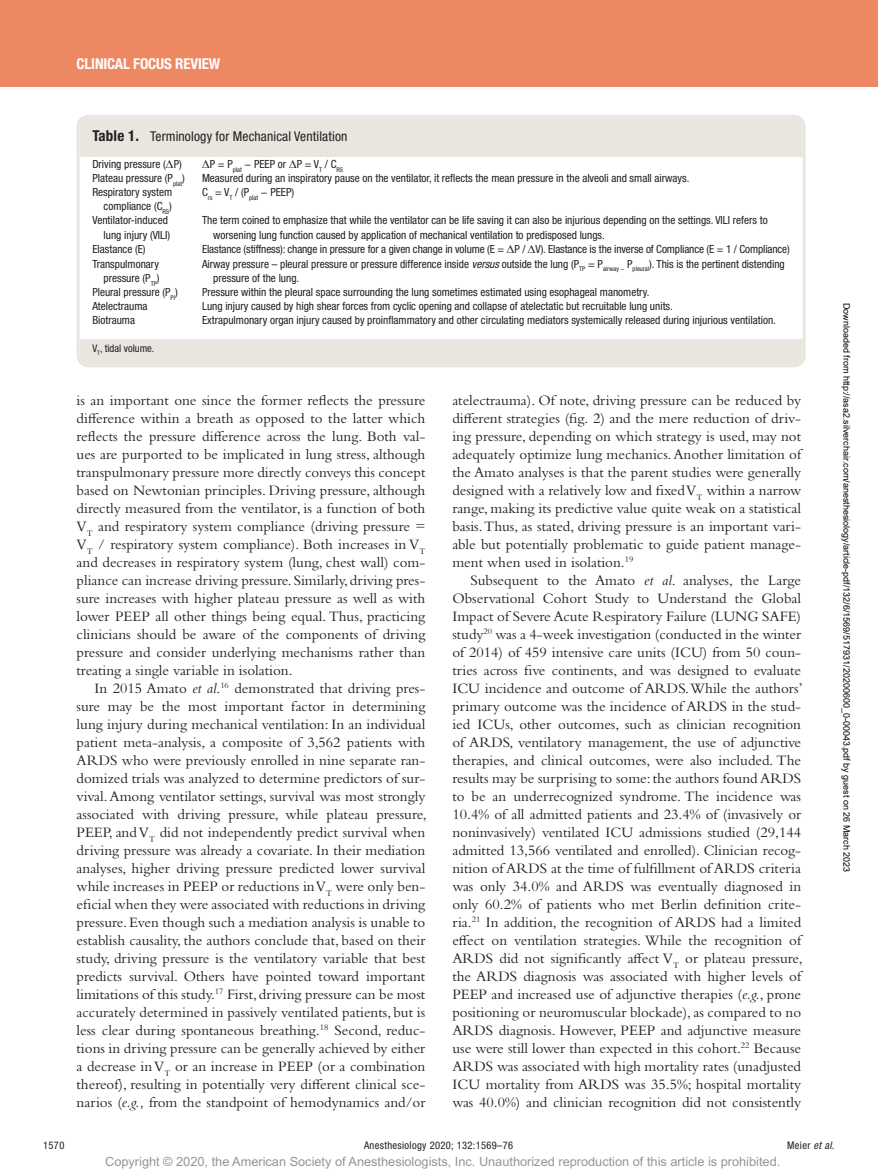
<style>
.page{position:relative;width:878px;height:1175px;background:#fff}
.page>*{position:absolute;margin:0;border:0;box-sizing:border-box;transform-origin:0 0}
.t1{font:15px/18px "Bembo Std";color:#231f20;text-align:justify}
.t2{font:700 condensed 15px "Helvetica Neue LT Std";letter-spacing:-.01em;color:#fff}
.t3{font:condensed 13.5px "Helvetica Neue LT Std";letter-spacing:.01em;color:#231f20}
.t4{font:12.75px "Arial MT Std";color:#939598}
.t5{font:condensed 11.25px/14.2px "Helvetica Neue LT Std";color:#231f20;text-align:right}
.t6{font:condensed 10.5px "Helvetica Neue LT Std";letter-spacing:.03em;color:#231f20}
.t7{font:condensed 10.5px "Helvetica Neue LT Std";color:#231f20}
.t8{font:9px "Arial";color:#000}
.s1{font-weight:700;font-size:15px}
.s2{font-family:"Gandhari Unicode";font-stretch:normal}
.s3{font-style:italic}
</style>
<div class="page">
<div style="left:0;top:0;width:878px;height:86px;background:#ed8862"></div>
<div style="left:80px;top:118px;width:722px;height:38px;background:#e9e6df"></div>
<div style="left:80px;top:340px;width:722px;height:24px;background:#e9e6df"></div>
<div style="left:77px;top:115px;width:728px;height:252px;border:3px solid #e9e6df;border-radius:11px"></div>
<p class="t2" style="left:77px;top:54px;width:145px">CLINICAL FOCUS REVIEW</p>
<p class="t3" style="left:92px;top:129px;width:256px"><span class="s1">Table 1.</span> Terminology for Mechanical Ventilation</p>
<p class="t5" style="left:92px;top:157px;width:91px">Driving pressure (<span class="s2">Δ</span>P)</p>
<p class="t5" style="left:202px;top:157px;width:143px"><span class="s2">Δ</span>P = P<sub>plat</sub> − PEEP or <span class="s2">Δ</span>P = V<sub>T</sub> / C<sub>RS</sub></p>
<p class="t5" style="left:92px;top:171px;width:94px">Plateau pressure (P<sub>plat</sub>)</p>
<p class="t5" style="left:202px;top:171px;width:489px">Measured during an inspiratory pause on the ventilator, it reflects the mean pressure in the alveoli and small airways.</p>
<p class="t5" style="left:92px;top:185px;width:81px">Respiratory system compliance (C<sub>RS</sub>)</p>
<p class="t5" style="left:202px;top:185px;width:94px">C<sub>rs</sub> = V<sub>T</sub> / (P<sub>plat</sub> − PEEP)</p>
<p class="t5" style="left:92px;top:213px;width:79px">Ventilator-induced lung injury (VILI)</p>
<p class="t5" style="left:213px;top:213px;width:556px;text-align:left;text-indent:-11px">The term coined to emphasize that while the ventilator can be life saving it can also be injurious depending on the settings. VILI refers to worsening lung function caused by application of mechanical ventilation to predisposed lungs.</p>
<p class="t5" style="left:92px;top:241px;width:55px">Elastance (E)</p>
<p class="t5" style="left:202px;top:242px;width:589px">Elastance (stiffness): change in pressure for a given change in volume (E = <span class="s2">Δ</span>P / <span class="s2">Δ</span>V). Elastance is the inverse of Compliance (E = 1 / Compliance)</p>
<p class="t5" style="left:92px;top:256px;width:69px">Transpulmonary pressure (P<sub>TP</sub>)</p>
<p class="t5" style="left:213px;top:256px;width:573px;text-align:left;text-indent:-11px">Airway pressure – pleural pressure or pressure difference inside <span class="s3">versus</span> outside the lung (P<sub>TP</sub> = P<sub>airway</sub> <sub>−</sub> P<sub>pleural</sub>). This is the pertinent distending pressure of the lung.</p>
<p class="t5" style="left:92px;top:285px;width:87px">Pleural pressure (P<sub>Pl</sub>)</p>
<p class="t5" style="left:202px;top:285px;width:449px">Pressure within the pleural space surrounding the lung sometimes estimated using esophageal manometry.</p>
<p class="t5" style="left:92px;top:299px;width:57px">Atelectrauma</p>
<p class="t5" style="left:202px;top:299px;width:472px">Lung injury caused by high shear forces from cyclic opening and collapse of atelectatic but recruitable lung units.</p>
<p class="t5" style="left:92px;top:313px;width:44px">Biotrauma</p>
<p class="t5" style="left:202px;top:313px;width:575px">Extrapulmonary organ injury caused by proinflammatory and other circulating mediators systemically released during injurious ventilation.</p>
<p class="t7" style="left:92px;top:342px;width:64px">V<sub>T</sub>, tidal volume.</p>
<p class="t1" style="left:77px;top:390px;width:350px">is an important one since the former reflects the pressure difference within a breath as opposed to the latter which reflects the pressure difference across the lung. Both val&shy;ues are purported to be implicated in lung stress, although transpulmonary pressure more directly conveys this concept based on Newtonian principles. Driving pressure, although directly measured from the ventilator, is a function of both V<sub>T</sub> and respiratory system compliance (driving pressure = V<sub>T</sub> / respiratory system compliance). Both increases in V<sub>T </sub>and decreases in respiratory system (lung, chest wall) com&shy;pliance can increase driving pressure. Similarly, driving pres&shy;sure increases with higher plateau pressure as well as with lower PEEP all other things being equal. Thus, practicing clinicians should be aware of the components of driving pressure and consider underlying mechanisms rather than treating a single variable in isolation.</p>
<p class="t1" style="left:77px;top:678px;width:352px;text-indent:18px">In 2015 Amato <span class="s3">et al</span>.<sup>16</sup> demonstrated that driving pres&shy;sure may be the most important factor in determining lung injury during mechanical ventilation: In an individual patient meta-analysis, a composite of 3,562 patients with ARDS who were previously enrolled in nine separate ran&shy;domized trials was analyzed to determine predictors of sur&shy;vival. Among ventilator settings, survival was most strongly associated with driving pressure, while plateau pressure, PEEP, and V<sub>T</sub> did not independently predict survival when driving pressure was already a covariate. In their mediation analyses, higher driving pressure predicted lower survival while increases in PEEP or reductions in V<sub>T</sub> were only ben&shy;eficial when they were associated with reductions in driving pressure. Even though such a mediation analysis is unable to establish causality, the authors conclude that, based on their study, driving pressure is the ventilatory variable that best predicts survival. Others have pointed toward important limitations of this study.<sup>17</sup> First, driving pressure can be most accurately determined in passively ventilated patients, but is less clear during spontaneous breathing.<sup>18</sup> Second, reduc&shy;tions in driving pressure can be generally achieved by either a decrease in V<sub>T</sub> or an increase in PEEP (or a combination thereof), resulting in potentially very different clinical sce&shy;narios (<span class="s3">e.g.,</span> from the standpoint of hemodynamics and/or</p>
<p class="t1" style="left:452px;top:390px;width:350px">atelectrauma). Of note, driving pressure can be reduced by different strategies (fig. 2) and the mere reduction of driv&shy;ing pressure, depending on which strategy is used, may not adequately optimize lung mechanics. Another limitation of the Amato analyses is that the parent studies were generally designed with a relatively low and fixed V<sub>T</sub> within a narrow range, making its predictive value quite weak on a statistical basis. Thus, as stated, driving pressure is an important vari&shy;able but potentially problematic to guide patient manage&shy;ment when used in isolation.<sup>19</sup></p>
<p class="t1" style="left:452px;top:570px;width:352px;text-indent:18px">Subsequent to the Amato <span class="s3">et al</span>. analyses, the Large Observational Cohort Study to Understand the Global Impact of Severe Acute Respiratory Failure (LUNG SAFE) study<sup>20</sup> was a 4-week investigation (conducted in the winter of 2014) of 459 intensive care units (ICU) from 50 coun&shy;tries across five continents, and was designed to evaluate ICU incidence and outcome of ARDS. While the authors’ primary outcome was the incidence of ARDS in the stud&shy;ied ICUs, other outcomes, such as clinician recognition of ARDS, ventilatory management, the use of adjunctive therapies, and clinical outcomes, were also included. The results may be surprising to some: the authors found ARDS to be an underrecognized syndrome. The incidence was 10.4% of all admitted patients and 23.4% of (invasively or noninvasively) ventilated ICU admissions studied (29,144 admitted 13,566 ventilated and enrolled). Clinician recog&shy;nition of ARDS at the time of fulfillment of ARDS criteria was only 34.0% and ARDS was eventually diagnosed in only 60.2% of patients who met Berlin definition crite&shy;ria.<sup>21</sup> In addition, the recognition of ARDS had a limited effect on ventilation strategies. While the recognition of ARDS did not significantly affect V<sub>T</sub> or plateau pressure, the ARDS diagnosis was associated with higher levels of PEEP and increased use of adjunctive therapies (<span class="s3">e.g.</span>, prone positioning or neuromuscular blockade), as compared to no ARDS diagnosis. However, PEEP and adjunctive measure use were still lower than expected in this cohort.<sup>22</sup> Because ARDS was associated with high mortality rates (unadjusted ICU mortality from ARDS was 35.5%; hospital mortality was 40.0%) and clinician recognition did not consistently</p>
<p class="t8" style="left:850px;top:303px;width:571px;rotate:90deg">Downloaded from http://asa2.silverchair.com/anesthesiology/article-pdf/132/6/1569/517931/20200600_0-00043.pdf by guest on 26 March 2023</p>
<p class="t6" style="left:43px;top:1139px;width:23px">1570</p>
<p class="t6" style="left:364px;top:1139px;width:151px">Anesthesiology 2020; 132:1569–76</p>
<p class="t6" style="left:787px;top:1139px;width:49px">Meier <span class="s3">et al.</span></p>
<p class="t4" style="left:105px;top:1154px;width:676px">Copyright © 2020, the American Society of Anesthesiologists, Inc. Unauthorized reproduction of this article is prohibited.</p>
</div>
